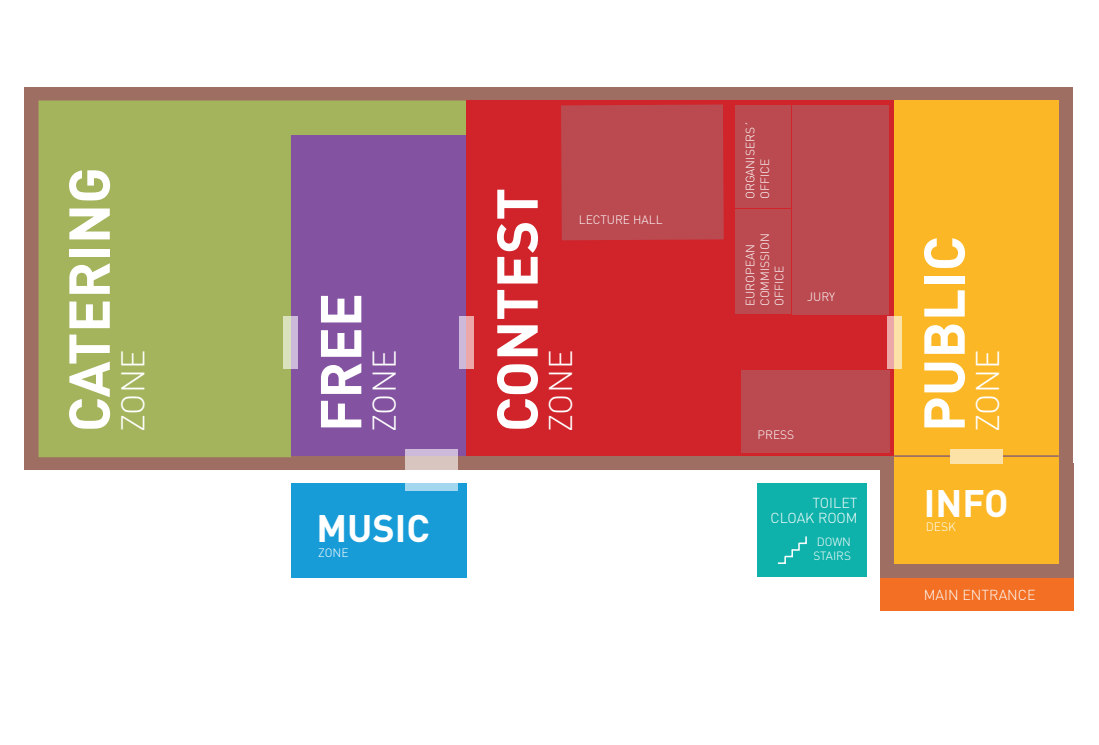
<style>
.page{position:relative;width:1099px;height:745px;background:#fff}
.page>*{position:absolute;margin:0;border:0;box-sizing:border-box;transform-origin:0 0}
.t1{font:700 56.7px "DIN Pro";color:#fff}
.t2{font:700 37.9px "DIN Pro";color:#fff}
.t3{font:300 32.4px "DIN Pro";color:#fff}
.t4{font:300 14.3px/15px "DIN Pro";color:#fff;text-align:right}
.t5{font:300 12px/14.4px "DIN Pro";color:#fff}
.t6{font:300 11.8px/14.2px "DIN Pro";color:#fff}
</style>
<div class="page">
<div style="left:757px;top:483px;width:110px;height:94px;background:#0eb2aa"></div>
<div style="left:879px;top:578px;width:193px;height:32px;background:#f26f23"></div>
<div style="left:24px;top:87px;width:1048px;height:383px;background:#9e6e62"></div>
<div style="left:38px;top:100px;width:428px;height:357px;background:#a3b45c"></div>
<div style="left:291px;top:135px;width:175px;height:321px;background:#8352a0"></div>
<div style="left:291px;top:483px;width:175px;height:94px;background:#189cd8"></div>
<div style="left:466px;top:100px;width:428px;height:356px;background:#d0232a"></div>
<svg style="left:777px;top:536px;width:30px;height:28px"></svg>
<div style="left:879px;top:463px;width:193px;height:115px;background:#9e6e62"></div>
<div style="left:894px;top:100px;width:164px;height:463px;background:#fbb725"></div>
<hr style="left:1002px;top:455px;width:56px;height:2px;background:#9e6e62">
<hr style="left:894px;top:455px;width:56px;height:2px;background:#9e6e62">
<div style="left:561px;top:104px;width:162px;height:136px;background:#ba4a50"></div>
<div style="left:792px;top:105px;width:97px;height:209px;background:#ba4a50"></div>
<div style="left:735px;top:105px;width:55px;height:103px;background:#ba4a50"></div>
<div style="left:735px;top:209px;width:55px;height:105px;background:#ba4a50"></div>
<div style="left:740px;top:370px;width:149px;height:82px;background:#ba4a50"></div>
<svg style="left:887px;top:316px;width:14px;height:52px"></svg>
<div style="left:950px;top:448px;width:52px;height:15px;background:#fde2a7"></div>
<svg style="left:405px;top:449px;width:52px;height:41px"></svg>
<svg style="left:459px;top:316px;width:14px;height:52px"></svg>
<svg style="left:283px;top:316px;width:15px;height:52px"></svg>
<h1 class="t1" style="left:42px;top:432px;width:266px;rotate:-90deg">CATERING</h1>
<h3 class="t3" style="left:108px;top:432px;width:83px;rotate:-90deg">ZONE</h3>
<h1 class="t1" style="left:293px;top:432px;width:141px;rotate:-90deg">FREE</h1>
<h3 class="t3" style="left:359px;top:432px;width:83px;rotate:-90deg">ZONE</h3>
<h2 class="t2" style="left:316px;top:497px;width:115px">MUSIC</h2>
<p class="t5" style="left:318px;top:544px;width:32px">ZONE</p>
<h1 class="t1" style="left:469px;top:432px;width:245px;rotate:-90deg">CONTEST</h1>
<p class="t5" style="left:578px;top:212px;width:85px">LECTURE HALL</p>
<h3 class="t3" style="left:535px;top:432px;width:83px;rotate:-90deg">ZONE</h3>
<p class="t5" style="left:741px;top:199px;width:79px;rotate:-90deg">ORGANISERS´<br>OFFICE</p>
<p class="t5" style="left:741px;top:306px;width:74px;rotate:-90deg">EUROPEAN<br>COMMISSION<br>OFFICE</p>
<p class="t5" style="left:806px;top:288px;width:29px">JURY</p>
<p class="t5" style="left:757px;top:426px;width:38px">PRESS</p>
<p class="t4" style="left:770px;top:494px;width:88px">TOILET<br>CLOAK ROOM</p>
<p class="t6" style="left:813px;top:533px;width:39px">DOWN<br>STAIRS</p>
<h1 class="t1" style="left:896px;top:432px;width:197px;rotate:-90deg">PUBLIC</h1>
<h3 class="t3" style="left:962px;top:432px;width:83px;rotate:-90deg">ZONE</h3>
<h2 class="t2" style="left:923px;top:471px;width:86px">INFO</h2>
<p class="t5" style="left:925px;top:518px;width:32px">DESK</p>
<p class="t4" style="left:923px;top:586px;width:113px">MAIN ENTRANCE</p>
</div>
